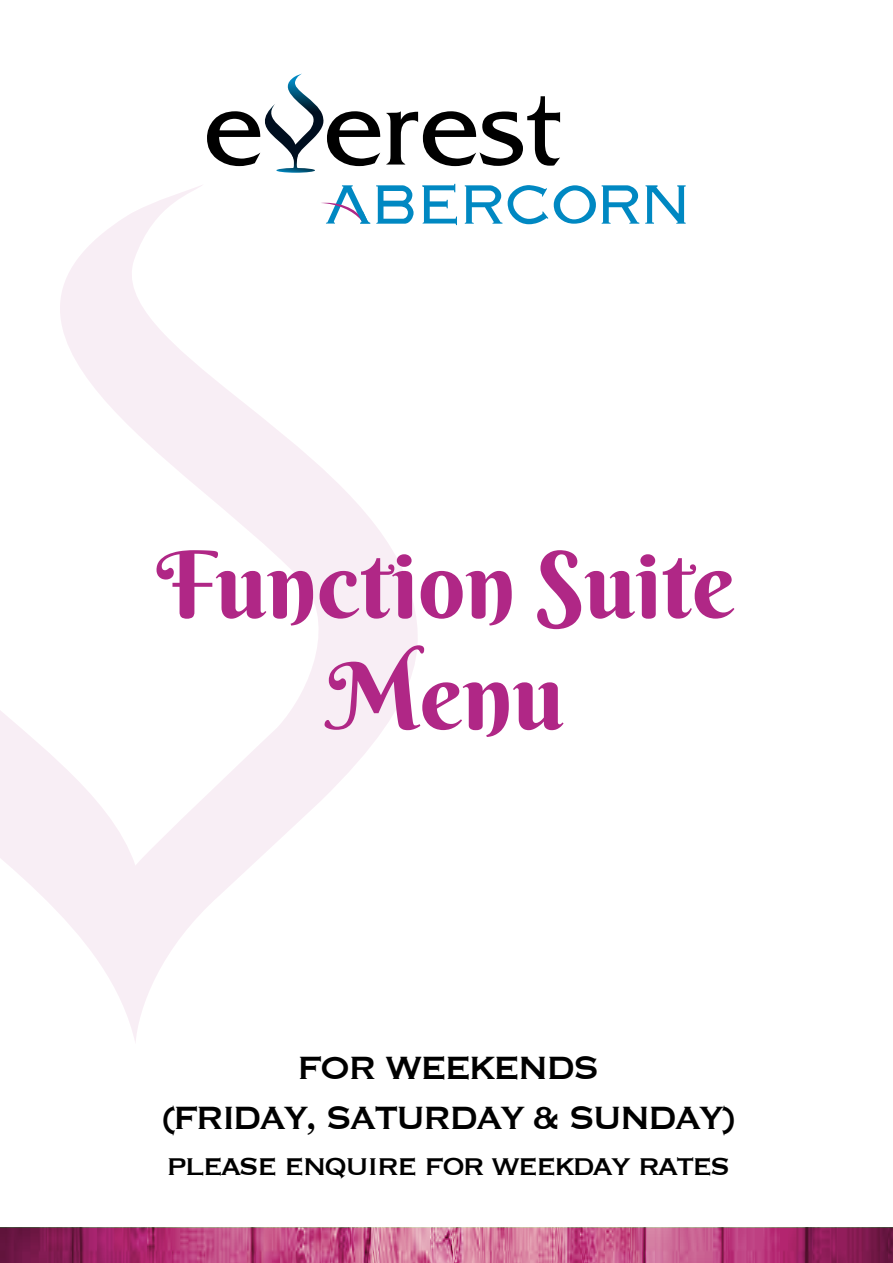
<style>
.page{position:relative;width:893px;height:1263px;background:#fff}
.page>*{position:absolute;margin:0;border:0;box-sizing:border-box;transform-origin:0 0}
.t1{font:92.85px/111.4px "Berkshire Swash";color:#b02786;text-align:center}
.t2{font:41.85px/50.2px "Copperplate";letter-spacing:-.06em;color:#000;text-align:center;scale:.96 1}
.t3{font:38.25px "Copperplate";letter-spacing:-.06em;color:#000;scale:.96 1}
</style>
<div class="page">
<svg style="left:0;top:185px;width:418px;height:857px"></svg>
<svg style="left:0;top:1228px;width:893px;height:35px;background:#b54a7d"></svg>
<svg style="left:386px;top:96px;width:174px;height:70px"></svg>
<svg style="left:207px;top:74px;width:173px;height:99px"></svg>
<svg style="left:320px;top:185px;width:50px;height:39px"></svg>
<svg style="left:376px;top:185px;width:38px;height:39px"></svg>
<svg style="left:422px;top:184px;width:35px;height:41px"></svg>
<svg style="left:465px;top:185px;width:37px;height:39px"></svg>
<svg style="left:508px;top:185px;width:40px;height:39px"></svg>
<svg style="left:554px;top:185px;width:42px;height:39px"></svg>
<svg style="left:602px;top:185px;width:37px;height:39px"></svg>
<svg style="left:645px;top:185px;width:41px;height:39px"></svg>
<h1 class="t1" style="left:157px;top:529px;width:580px">Function Suite<br>Menu</h1>
<p class="t2" style="left:160px;top:1040px;width:602px">FOR WEEKENDS<br>(FRIDAY, SATURDAY &amp; SUNDAY)</p>
<p class="t3" style="left:166px;top:1139px;width:589px">please enquire for weekday rates</p>
</div>
